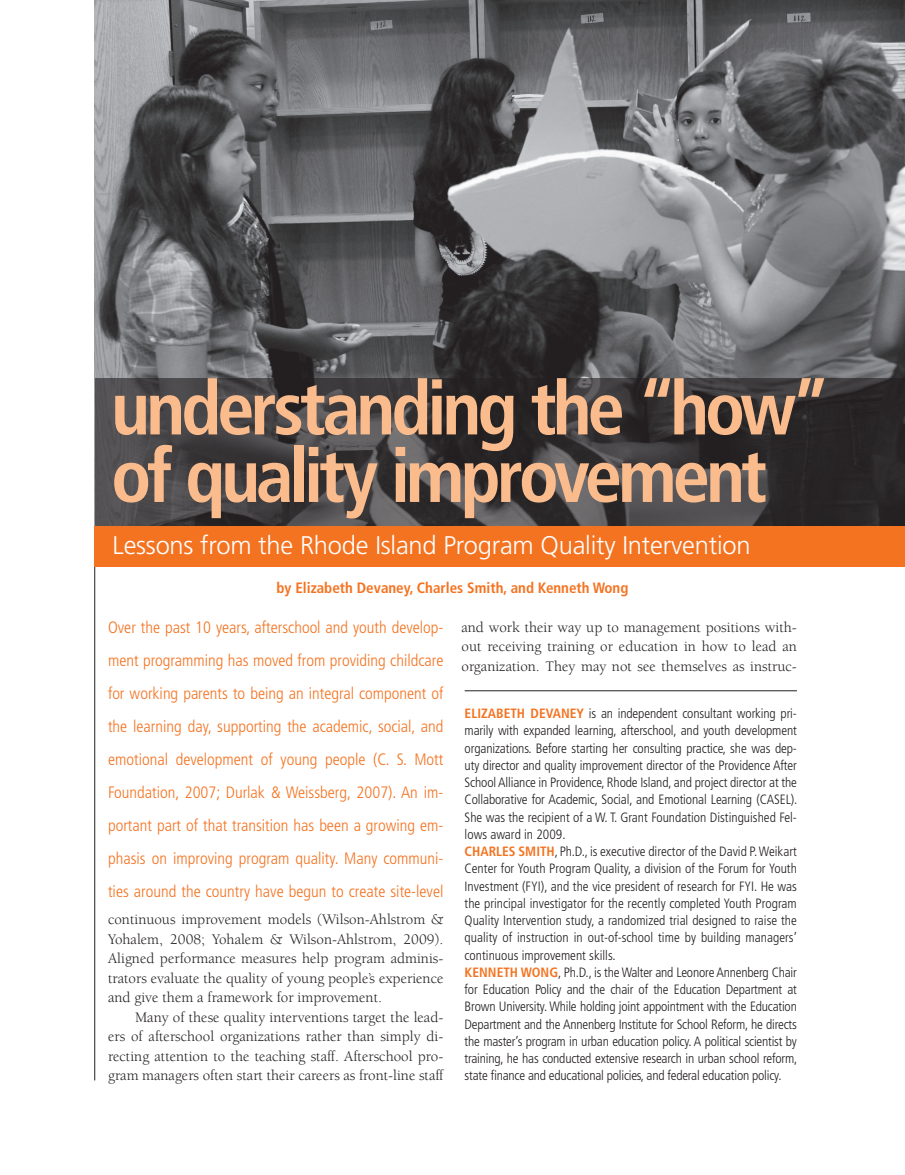
<style>
.page{position:relative;width:905px;height:1175px;background:#fff}
.page>*{position:absolute;margin:0;border:0;box-sizing:border-box;transform-origin:0 0}
.by_line{font:700 condensed 75px/67.5px "Frutiger";letter-spacing:-.055em;color:#fabb8d}
.title_subhead{font:300 25.5px "Frutiger";letter-spacing:-.01em;color:#fff}
.intro{font:300 condensed 16.5px/33px "Frutiger";color:#f47321;text-align:justify}
.body_text_with_inden{font:15px/19.5px "Berkeley";color:#231f20;text-align:justify}
.body_text_no_indent{font:15px/19.5px "Berkeley";color:#231f20;text-align:justify}
.by_line-2{font:700 condensed 15px "Frutiger";color:#f47321}
.author_bio{font:300 condensed 13.5px/17.2px "Frutiger";color:#231f20;text-align:justify}
.s1{font-weight:700;color:#f47321}
</style>
<div class="page">
<hr style="left:94px;top:0;width:1px;height:1080px;background:#231f20">
<img style="left:94px;top:0;width:810px;height:378px">
<svg style="left:94px;top:378px;width:810px;height:148px;background:#3d3b3c"></svg>
<div style="left:94px;top:526px;width:810px;height:41px;background:#f47321"></div>
<hr style="left:464px;top:690px;width:332px;height:1px;background:#231f20">
<p class="by_line" style="left:111px;top:375px;width:721px">understanding the “how” of quality improvement</p>
<p class="title_subhead" style="left:112px;top:531px;width:639px">Lessons from the Rhode Island Program Quality Intervention</p>
<p class="by_line-2" style="left:276px;top:578px;width:353px">by Elizabeth Devaney, Charles Smith, and Kenneth Wong</p>
<p class="intro" style="left:108px;top:610px;width:337px">Over the past 10 years, afterschool and youth develop&shy;ment programming has moved from providing childcare for working parents to being an integral component of the learning day, supporting the academic, social, and emotional development of young people (C. S. Mott Foundation, 2007; Durlak &amp; Weissberg, 2007). An im&shy;portant part of that transition has been a growing em&shy;phasis on improving program quality. Many communi&shy;ties around the country have begun to create site-level</p>
<p class="body_text_no_indent" style="left:108px;top:910px;width:337px">continuous improvement models (Wilson-Ahlstrom &amp; Yohalem, 2008; Yohalem &amp; Wilson-Ahlstrom, 2009).<br>Aligned performance measures help program adminis&shy;trators evaluate the quality of young people’s experience and give them a framework for improvement.</p>
<p class="body_text_with_inden" style="left:108px;top:1007px;width:337px;text-indent:27px">Many of these quality interventions target the lead&shy;ers of afterschool organizations rather than simply di&shy;recting attention to the teaching staff. Afterschool pro&shy;gram managers often start their careers as front-line staff</p>
<p class="body_text_with_inden" style="left:461px;top:617px;width:337px">and work their way up to management positions with&shy;out receiving training or education in how to lead an organization. They may not see themselves as instruc-</p>
<p class="author_bio" style="left:464px;top:705px;width:334px"><span class="s1">ELIZABETH DEVANEY</span> is an independent consultant working pri&shy;marily with expanded learning, afterschool, and youth development organizations. Before starting her consulting practice, she was dep&shy;uty director and quality improvement director of the Providence After School Alliance in Providence, Rhode Island, and project director at the Collaborative for Academic, Social, and Emotional Learning (CASEL).<br>She was the recipient of a W. T. Grant Foundation Distinguished Fel&shy;lows award in 2009.</p>
<p class="author_bio" style="left:464px;top:843px;width:334px"><span class="s1">CHARLES SMITH</span>, Ph.D., is executive director of the David P. Weikart Center for Youth Program Quality, a division of the Forum for Youth Investment (FYI), and the vice president of research for FYI. He was the principal investigator for the recently completed Youth Program Quality Intervention study, a randomized trial designed to raise the quality of instruction in out-of-school time by building managers’ continuous improvement skills.</p>
<p class="author_bio" style="left:464px;top:963px;width:334px"><span class="s1">KENNETH WONG</span>, Ph.D., is the Walter and Leonore Annenberg Chair for Education Policy and the chair of the Education Department at Brown University. While holding joint appointment with the Education Department and the Annenberg Institute for School Reform, he directs the master’s program in urban education policy. A political scientist by training, he has conducted extensive research in urban school reform, state finance and educational policies, and federal education policy.</p>
</div>
